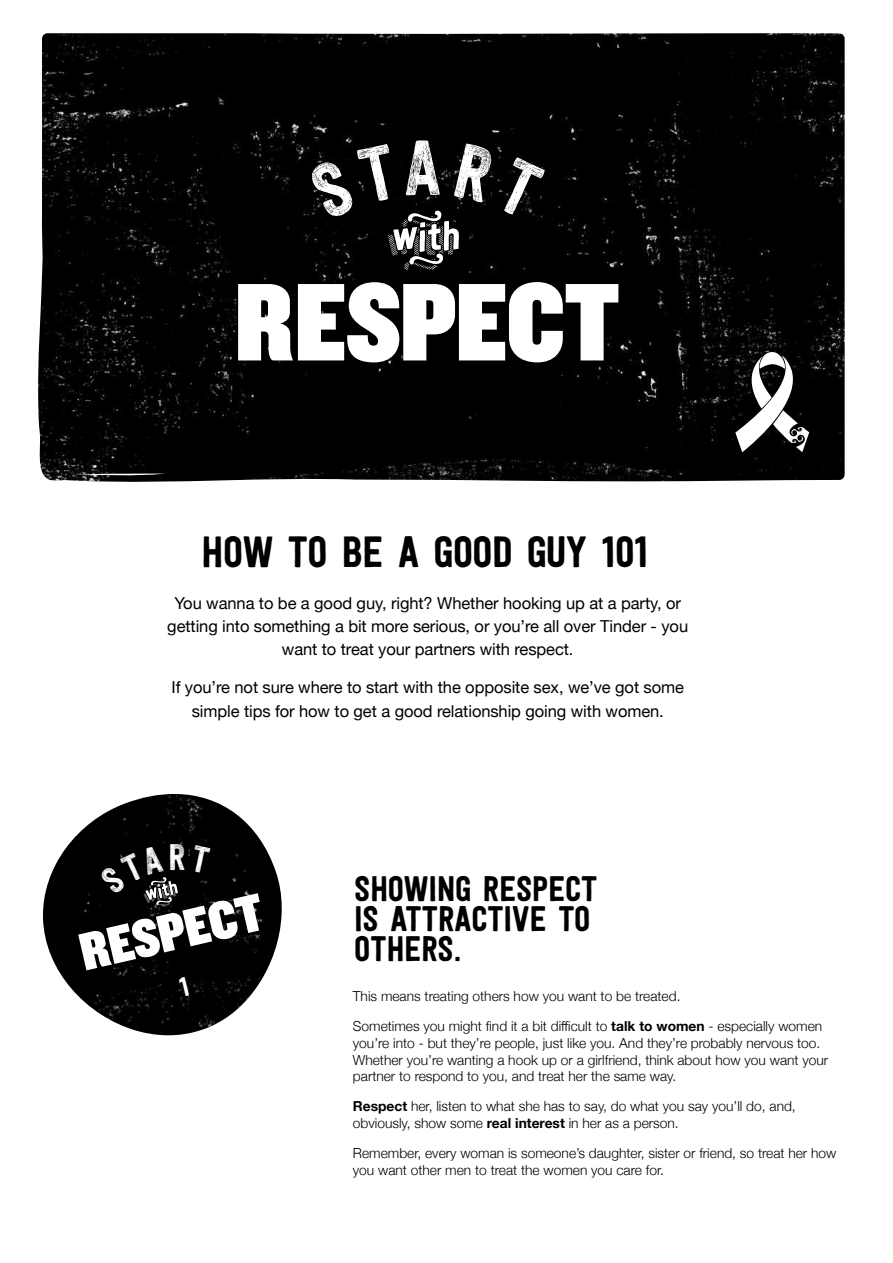
<style>
.page{position:relative;width:893px;height:1263px;background:#fff}
.page>*{position:absolute;margin:0;border:0;box-sizing:border-box;transform-origin:0 0}
.t1{font:114.75px "Knockout 90 Ultmt Welterwt";color:#fff}
.t2{font:108.3px "Festivo LC Extras";color:#fff}
.t3{font:76.5px "Festivo LC Wood";color:#fff}
.t4{font:55.05px "Knockout 90 Ultmt Welterwt";color:#fff}
.t5{font:43.5px "Festivo LC Basic";letter-spacing:-.015em;color:#000}
.t6{font:35.25px/30.3px "Festivo LC Basic";letter-spacing:-.015em;color:#000}
.t7{font:16.5px/23.1px "Helvetica Neue";letter-spacing:-.005em;color:#000;text-align:center}
.t8{font:300 13.8px/16.8px "Helvetica Neue";color:#000}
.s1{font-weight:700}
</style>
<div class="page">
<img style="left:38px;top:33px;width:807px;height:449px">
<svg style="left:70px;top:474px;width:96px;height:2px"></svg>
<img style="left:43px;top:794px;width:239px;height:242px">
<svg style="left:735px;top:352px;width:74px;height:100px"></svg>
<svg style="left:179px;top:977px;width:10px;height:20px"></svg>
<div style="left:307px;top:144px;width:92px;height:76px;background:#000"></div>
<svg style="left:454px;top:143px;width:91px;height:77px;background:#040404"></svg>
<div style="left:99px;top:844px;width:85px;height:66px;background:#000"></div>
<svg style="left:190px;top:845px;width:21px;height:29px"></svg>
<h3 class="t3" style="left:404px;top:122px;width:41px">A</h3>
<h2 class="t2" style="left:389px;top:165px;width:76px">w</h2>
<h1 class="t1" style="left:235px;top:244px;width:385px">RESPECT</h1>
<h3 class="t5" style="left:201px;top:525px;width:449px">HOW TO BE A GOOD GUY 101</h3>
<p class="t7" style="left:167px;top:593px;width:522px">You wanna to be a good guy, right? Whether hooking up at a party, or getting into something a bit more serious, or you’re all over Tinder - you want to treat your partners with respect.</p>
<p class="t7" style="left:171px;top:677px;width:514px">If you’re not sure where to start with the opposite sex, we’ve got some simple tips for how to get a good relationship going with women.</p>
<h3 class="t4" style="left:73px;top:916px;width:187px;rotate:-13deg">RESPECT</h3>
<h3 class="t6" style="left:354px;top:873px;width:245px">SHOWING RESPECT<br>IS ATTRACTIVE TO<br>OTHERS.</h3>
<p class="t8" style="left:353px;top:980px;width:471px;line-height:29.8px">This means treating others how you want to be treated.<br>Sometimes you might find it a bit difficult to <span class="s1">talk to women</span> - especially women</p>
<p class="t8" style="left:353px;top:1033px;width:477px">you’re into - but they’re people, just like you. And they’re probably nervous too.<br>Whether you’re wanting a hook up or a girlfriend, think about how you want your partner to respond to you, and treat her the same way.</p>
<p class="t8" style="left:353px;top:1097px;width:444px"><span class="s1">Respect</span> her, listen to what she has to say, do what you say you’ll do, and, obviously, show some <span class="s1">real interest</span> in her as a person.</p>
<p class="t8" style="left:353px;top:1143px;width:485px">Remember, every woman is someone’s daughter, sister or friend, so treat her how you want other men to treat the women you care for.</p>
</div>
